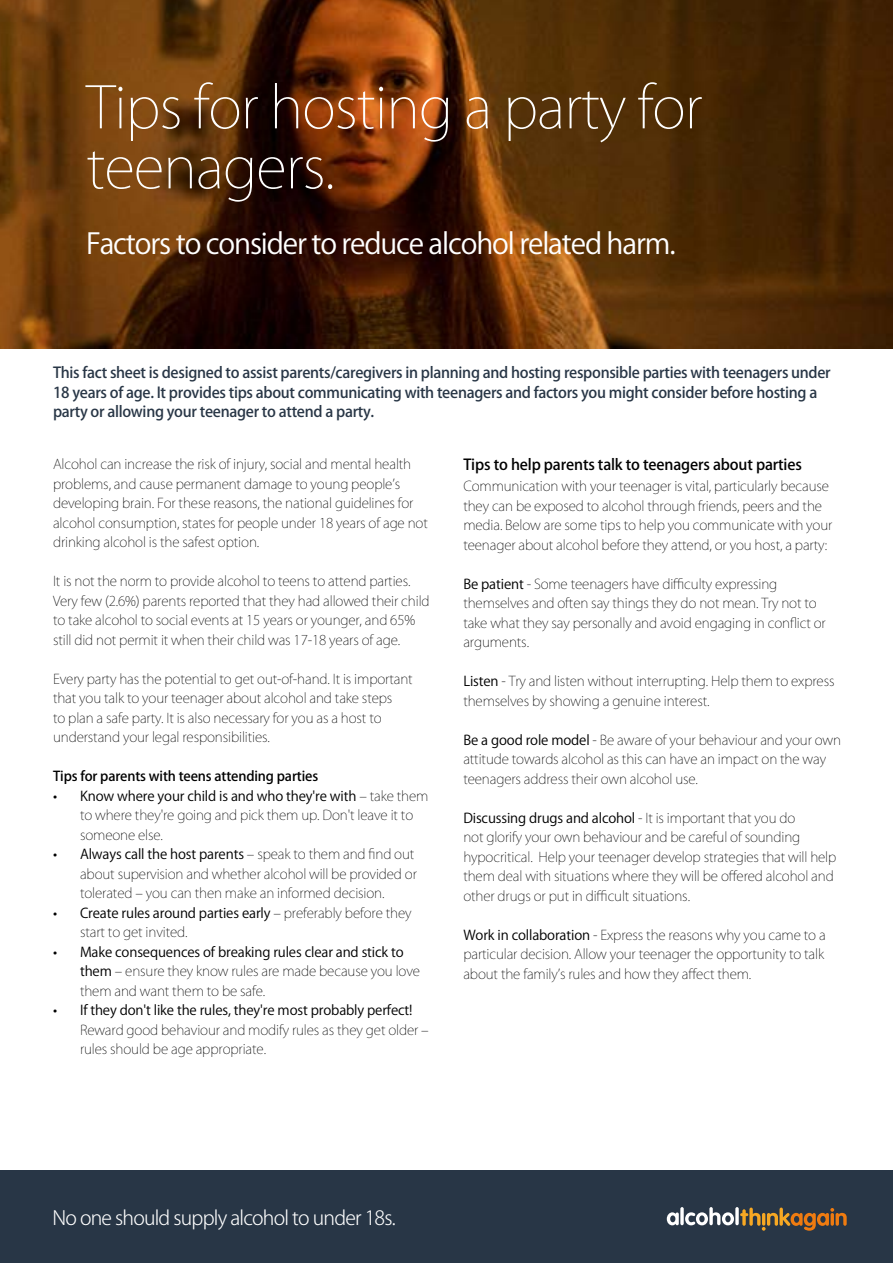
<style>
.page{position:relative;width:893px;height:1263px;background:#fff}
.page>*{position:absolute;margin:0;border:0;box-sizing:border-box;transform-origin:0 0}
.t1{font:200 57px/60px "Koz Go Pr 6 N";letter-spacing:-.02em;color:#fff}
.t2{font:28.5px "Koz Go Pr 6 N";letter-spacing:-.04em;color:#fff}
.t3{font:300 19.5px "Koz Go Pr 6 N";letter-spacing:-.04em;color:#fff}
.t4{font:500 15px/19.5px "Koz Go Pro";letter-spacing:-.02em;color:#283646}
.t5{font:500 15px "Koz Go Pro";letter-spacing:-.01em;color:#000}
.t6{font:200 13.5px/19.5px "Koz Go Pr 6 N";letter-spacing:-.01em;color:#000}
.t7{font:13.5px "Koz Go Pr 6 N";letter-spacing:-.01em;color:#000}
.t8{font:500 13.5px "Koz Go Pro";letter-spacing:-.01em;color:#000}
.s1{font-weight:400}
</style>
<div class="page">
<img style="left:0;top:0;width:893px;height:348px">
<div style="left:0;top:1171px;width:893px;height:92px;background:#283646"></div>
<svg style="left:667px;top:1212px;width:12px;height:13px"></svg>
<svg style="left:680px;top:1207px;width:4px;height:18px"></svg>
<svg style="left:685px;top:1207px;width:49px;height:18px"></svg>
<svg style="left:735px;top:1207px;width:4px;height:18px"></svg>
<svg style="left:740px;top:1207px;width:107px;height:24px"></svg>
<h1 class="t1" style="left:86px;top:79px;width:618px">Tips for hosting a party for teenagers.</h1>
<h2 class="t2" style="left:86px;top:227px;width:591px">Factors to consider to reduce alcohol related harm.</h2>
<p class="t4" style="left:53px;top:364px;width:779px">This fact sheet is designed to assist parents/caregivers in planning and hosting responsible parties with teenagers under<br>18 years of age. It provides tips about communicating with teenagers and factors you might consider before hosting a party or allowing your teenager to attend a party.</p>
<p class="t6" style="left:53px;top:455px;width:376px">Alcohol can increase the risk of injury, social and mental health problems, and cause permanent damage to young people’s developing brain. For these reasons, the national guidelines for alcohol consumption, states for people under 18 years of age not drinking alcohol is the safest option.</p>
<p class="t6" style="left:53px;top:572px;width:378px">It is not the norm to provide alcohol to teens to attend parties.<br>Very few (2.6%) parents reported that they had allowed their child to take alcohol to social events at 15 years or younger, and 65% still did not permit it when their child was 17-18 years of age.</p>
<p class="t6" style="left:53px;top:669px;width:361px">Every party has the potential to get out-of-hand. It is important that you talk to your teenager about alcohol and take steps<br>to plan a safe party. It is also necessary for you as a host to understand your legal responsibilities.</p>
<p class="t8" style="left:53px;top:767px;width:267px">Tips for parents with teens attending parties</p>
<p class="t6" style="left:80px;top:786px;width:350px;text-indent:-27px"><span class="s1">• Know where your child is and who they're with</span> – take them to where they're going and pick them up. Don't leave it to someone else.</p>
<p class="t6" style="left:80px;top:845px;width:338px;text-indent:-27px"><span class="s1">• Always call the host parents</span> – speak to them and find out about supervision and whether alcohol will be provided or tolerated – you can then make an informed decision.</p>
<p class="t6" style="left:80px;top:903px;width:333px;text-indent:-27px"><span class="s1">• Create rules around parties early</span> – preferably before they start to get invited.</p>
<p class="t6" style="left:80px;top:942px;width:342px;text-indent:-27px"><span class="s1">• Make consequences of breaking rules clear and stick to them</span> – ensure they know rules are made because you love them and want them to be safe.</p>
<p class="t7" style="left:53px;top:1002px;width:361px">• If they don't like the rules, they're most probably perfect!</p>
<p class="t6" style="left:80px;top:1020px;width:350px">Reward good behaviour and modify rules as they get older – rules should be age appropriate.</p>
<p class="t5" style="left:463px;top:455px;width:340px">Tips to help parents talk to teenagers about parties</p>
<p class="t6" style="left:463px;top:477px;width:371px">Communication with your teenager is vital, particularly because they can be exposed to alcohol through friends, peers and the media. Below are some tips to help you communicate with your teenager about alcohol before they attend, or you host, a party:</p>
<p class="t6" style="left:463px;top:574px;width:364px"><span class="s1">Be patient</span> - Some teenagers have difficulty expressing themselves and often say things they do not mean. Try not to take what they say personally and avoid engaging in conflict or arguments.</p>
<p class="t6" style="left:463px;top:672px;width:373px"><span class="s1">Listen</span> - Try and listen without interrupting. Help them to express themselves by showing a genuine interest.</p>
<p class="t6" style="left:463px;top:730px;width:379px"><span class="s1">Be a good role model</span> - Be aware of your behaviour and your own attitude towards alcohol as this can have an impact on the way teenagers address their own alcohol use.</p>
<p class="t6" style="left:463px;top:808px;width:375px"><span class="s1">Discussing drugs and alcohol</span> - It is important that you do<br>not glorify your own behaviour and be careful of sounding hypocritical. Help your teenager develop strategies that will help them deal with situations where they will be offered alcohol and other drugs or put in difficult situations.</p>
<p class="t6" style="left:463px;top:925px;width:364px;text-align:justify"><span class="s1">Work in collaboration</span> - Express the reasons why you came to a particular decision. Allow your teenager the opportunity to talk about the family’s rules and how they affect them.</p>
<h3 class="t3" style="left:52px;top:1206px;width:345px">No one should supply alcohol to under 18s.</h3>
</div>
